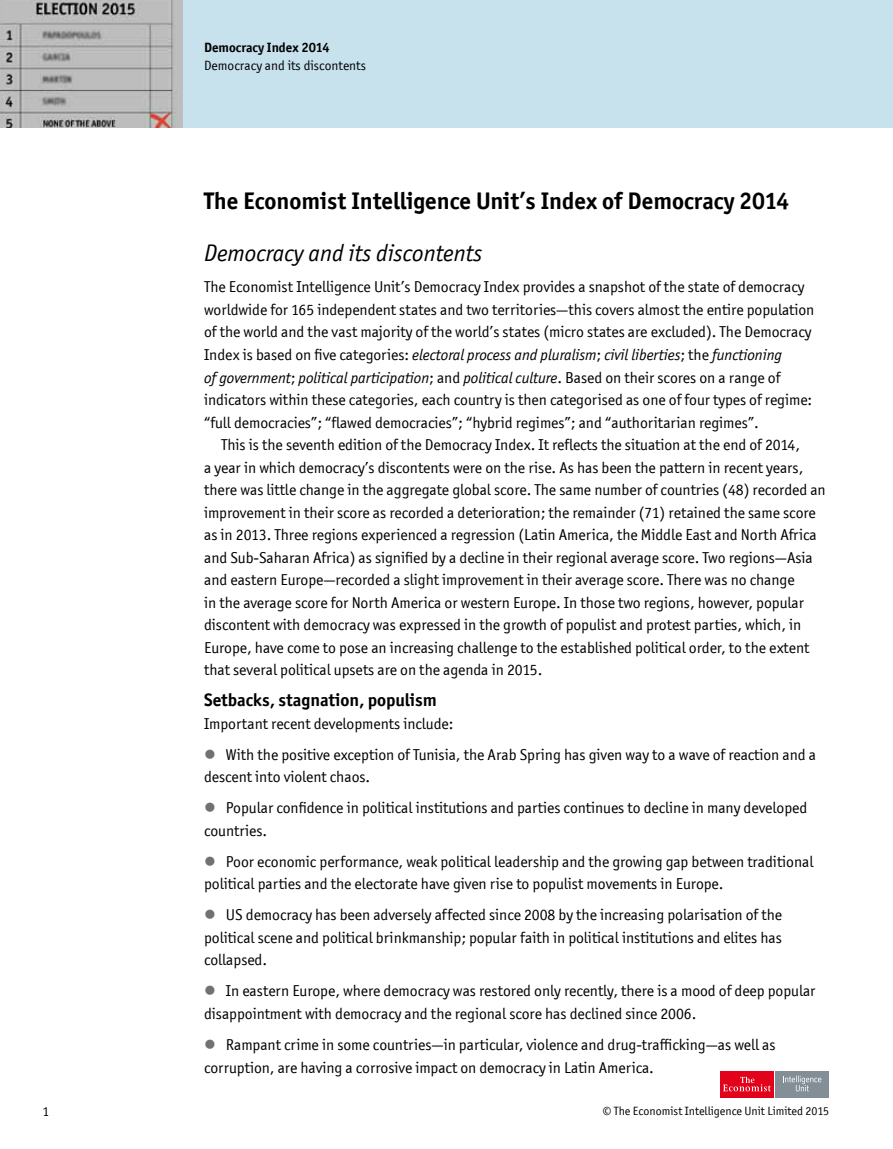
<style>
.page{position:relative;width:893px;height:1149px;background:#fff}
.page>*{position:absolute;margin:0;border:0;box-sizing:border-box;transform-origin:0 0}
.t1{font:700 24px "Officina San ITC";color:#000}
.t2{font:italic 24px "Officina San ITC";color:#000}
.t3{font:700 18px "Officina San ITC";letter-spacing:-.005em;color:#000}
.t4{font:15.75px/22.5px "Officina San ITC";letter-spacing:-.005em;color:#000}
.t5{font:13.5px "Officina San ITC";color:#000}
.t6{font:700 13.5px "Officina San ITC";color:#000}
.t7{font:12px "Officina San ITC";color:#000}
.s1{font-style:italic}
.s2{color:#707172}
</style>
<div class="page">
<div style="left:0;top:0;width:893px;height:128px;background:#c7e1ed"></div>
<div style="left:720px;top:1070px;width:53px;height:27px;background:#e2001a"></div>
<svg style="left:723px;top:1076px;width:48px;height:14px"></svg>
<div style="left:776px;top:1070px;width:53px;height:27px;background:#848e97"></div>
<svg style="left:783px;top:1075px;width:38px;height:16px"></svg>
<img style="left:0;top:0;width:183px;height:128px">
<p class="t6" style="left:204px;top:39px;width:127px">Democracy Index 2014</p>
<p class="t5" style="left:204px;top:58px;width:163px">Democracy and its discontents</p>
<h1 class="t1" style="left:204px;top:186px;width:587px">The Economist Intelligence Unit’s Index of Democracy 2014</h1>
<h1 class="t2" style="left:204px;top:239px;width:280px">Democracy and its discontents</h1>
<p class="t4" style="left:204px;top:276px;width:612px">The Economist Intelligence Unit’s Democracy Index provides a snapshot of the state of democracy worldwide for 165 independent states and two territories—this covers almost the entire population of the world and the vast majority of the world’s states (micro states are excluded). The Democracy Index is based on five categories: <span class="s1">electoral process and pluralism</span>; <span class="s1">civil liberties</span>; the <span class="s1">functioning<br>of government</span>; <span class="s1">political participation</span>; and <span class="s1">political culture</span>. Based on their scores on a range of indicators within these categories, each country is then categorised as one of four types of regime: “full democracies”; “flawed democracies”; “hybrid regimes”; and “authoritarian regimes”.</p>
<p class="t4" style="left:204px;top:433px;width:623px;text-indent:17px">This is the seventh edition of the Democracy Index. It reflects the situation at the end of 2014,<br>a year in which democracy’s discontents were on the rise. As has been the pattern in recent years, there was little change in the aggregate global score. The same number of countries (48) recorded an improvement in their score as recorded a deterioration; the remainder (71) retained the same score as in 2013. Three regions experienced a regression (Latin America, the Middle East and North Africa and Sub-Saharan Africa) as signified by a decline in their regional average score. Two regions—Asia and eastern Europe—recorded a slight improvement in their average score. There was no change<br>in the average score for North America or western Europe. In those two regions, however, popular discontent with democracy was expressed in the growth of populist and protest parties, which, in Europe, have come to pose an increasing challenge to the established political order, to the extent that several political upsets are on the agenda in 2015.</p>
<p class="t3" style="left:204px;top:688px;width:234px">Setbacks, stagnation, populism</p>
<p class="t4" style="left:204px;top:712px;width:251px">Important recent developments include:</p>
<p class="t4" style="left:204px;top:743px;width:614px"><span class="s2">●</span> With the positive exception of Tunisia, the Arab Spring has given way to a wave of reaction and a descent into violent chaos.</p>
<p class="t4" style="left:204px;top:796px;width:605px"><span class="s2">●</span> Popular confidence in political institutions and parties continues to decline in many developed countries.</p>
<p class="t4" style="left:204px;top:849px;width:611px"><span class="s2">●</span> Poor economic performance, weak political leadership and the growing gap between traditional political parties and the electorate have given rise to populist movements in Europe.</p>
<p class="t4" style="left:204px;top:903px;width:580px;text-align:justify"><span class="s2">●</span> US democracy has been adversely affected since 2008 by the increasing polarisation of the political scene and political brinkmanship; popular faith in political institutions and elites has collapsed.</p>
<p class="t4" style="left:204px;top:979px;width:613px"><span class="s2">●</span> In eastern Europe, where democracy was restored only recently, there is a mood of deep popular disappointment with democracy and the regional score has declined since 2006.</p>
<p class="t4" style="left:204px;top:1032px;width:573px"><span class="s2">●</span> Rampant crime in some countries—in particular, violence and drug-trafficking—as well as corruption, are having a corrosive impact on democracy in Latin America.</p>
<p class="t5" style="left:43px;top:1103px;width:8px">1</p>
<p class="t7" style="left:603px;top:1103px;width:228px">© The Economist Intelligence Unit Limited 2015</p>
</div>
